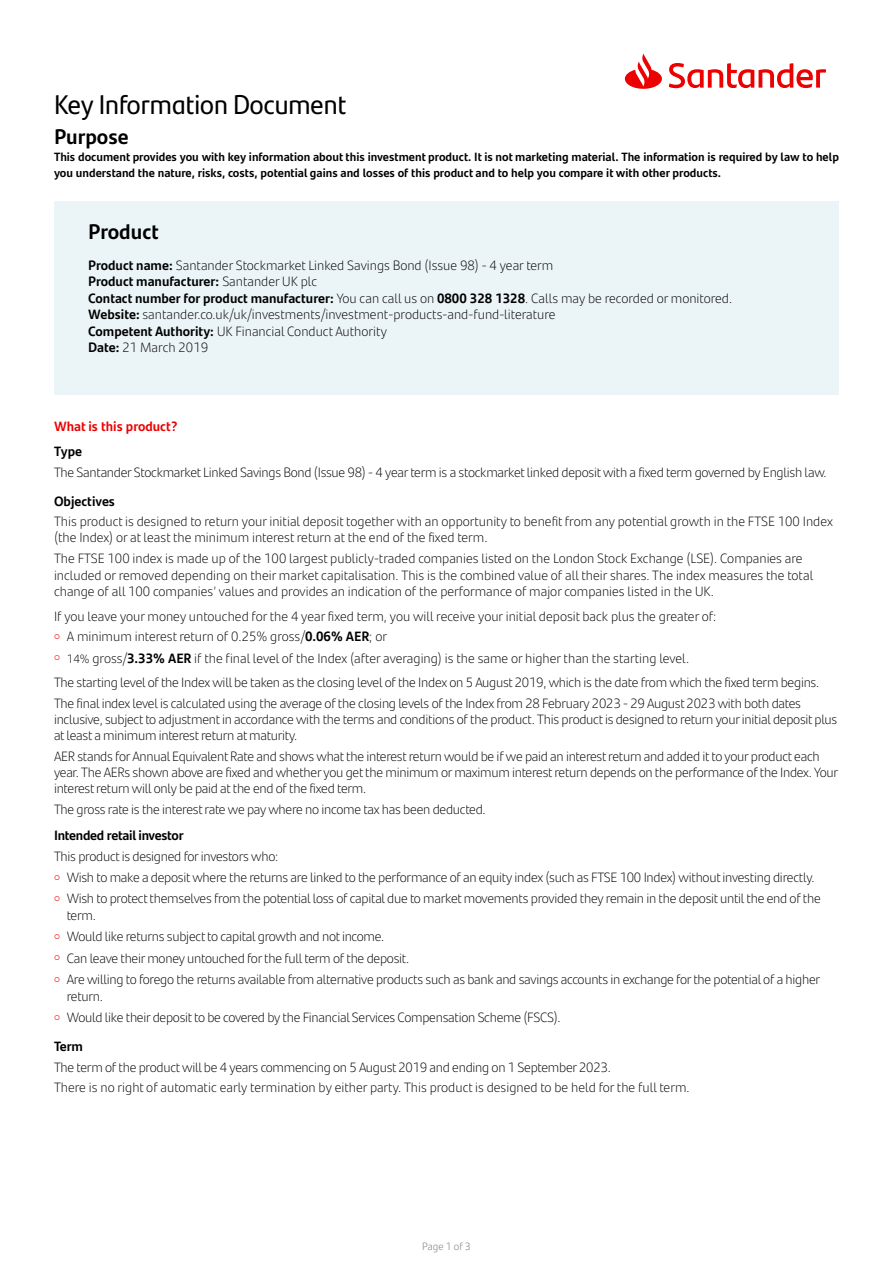
<style>
.page{position:relative;width:893px;height:1263px;background:#fff}
.page>*{position:absolute;margin:0;border:0;box-sizing:border-box;transform-origin:0 0}
.t1{font:27px "Santander Headline";color:#000}
.t2{font:700 21px "Santander Text";color:#000}
.t3{font:300 13.5px/16.2px "Santander Text";letter-spacing:-.02em;color:#000}
.t4{font:300 13.5px/16.5px "Santander Text";color:#000}
.t5{font:700 13.5px "Santander Text";letter-spacing:-.02em;color:#000}
.t6{font:700 13.5px "Santander Text";color:#ec0000}
.t7{font:700 13.5px "Santander Text";color:#000}
.t8{font:700 12px/16.5px "Santander Text";color:#000}
.t9{font:300 10.5px "Santander Text";color:#6d6e70}
.s1{font-weight:700}
.s2{font-size:12px}
</style>
<div class="page">
<div style="left:54px;top:201px;width:785px;height:193px;background:#ebf4f7"></div>
<svg style="left:625px;top:54px;width:201px;height:35px"></svg>
<h1 class="t1" style="left:54px;top:84px;width:294px">Key Information Document</h1>
<h2 class="t2" style="left:54px;top:121px;width:76px">Purpose</h2>
<p class="t8" style="left:54px;top:148px;width:786px">This document provides you with key information about this investment product. It is not marketing material. The information is required by law to help you understand the nature, risks, costs, potential gains and losses of this product and to help you compare it with other products.</p>
<h2 class="t2" style="left:88px;top:215px;width:72px">Product</h2>
<p class="t4" style="left:88px;top:256px;width:645px"><span class="s1">Product name:</span> Santander Stockmarket Linked Savings Bond (Issue 98) - 4 year term<br><span class="s1">Product manufacturer:</span> Santander UK plc<br><span class="s1">Contact number for product manufacturer:</span> You can call us on <span class="s1">0800 328 1328</span>. Calls may be recorded or monitored.<br><span class="s1">Website:</span> santander.co.uk/uk/investments/investment-products-and-fund-literature<br><span class="s1">Competent Authority:</span> UK Financial Conduct Authority<br><span class="s1">Date:</span> 21 March 2019</p>
<p class="t6" style="left:54px;top:416px;width:125px">What is this product?</p>
<p class="t5" style="left:54px;top:441px;width:30px">Type</p>
<p class="t3" style="left:54px;top:463px;width:774px">The Santander Stockmarket Linked Savings Bond (Issue 98) - 4 year term is a stockmarket linked deposit with a fixed term governed by English law.</p>
<p class="t7" style="left:54px;top:490px;width:62px">Objectives</p>
<p class="t4" style="left:54px;top:513px;width:780px">This product is designed to return your initial deposit together with an opportunity to benefit from any potential growth in the FTSE 100 Index (the Index) or at least the minimum interest return at the end of the fixed term.</p>
<p class="t4" style="left:54px;top:550px;width:761px">The FTSE 100 index is made up of the 100 largest publicly-traded companies listed on the London Stock Exchange (LSE). Companies are included or removed depending on their market capitalisation. This is the combined value of all their shares. The index measures the total change of all 100 companies’ values and provides an indication of the performance of major companies listed in the UK.</p>
<p class="t4" style="left:54px;top:607px;width:664px">If you leave your money untouched for the 4 year fixed term, you will receive your initial deposit back plus the greater of:</p>
<p class="t4" style="left:54px;top:628px;width:335px"><sup>○</sup> A minimum interest return of 0.25% gross/<span class="s1">0.06% AER</span>; or</p>
<p class="t3" style="left:54px;top:645px;width:767px;line-height:24.8px"><sup>○</sup> <span class="s2">14%</span> gross/<span class="s1">3.33% AER</span> if the final level of the Index (after averaging) is the same or higher than the starting level.<br>The starting level of the Index will be taken as the closing level of the Index on 5 August 2019, which is the date from which the fixed term begins.</p>
<p class="t3" style="left:54px;top:694px;width:785px">The final index level is calculated using the average of the closing levels of the Index from 28 February 2023 - 29 August 2023 with both dates inclusive, subject to adjustment in accordance with the terms and conditions of the product. This product is designed to return your initial deposit plus at least a minimum interest return at maturity.</p>
<p class="t3" style="left:54px;top:747px;width:786px">AER stands for Annual Equivalent Rate and shows what the interest return would be if we paid an interest return and added it to your product each year. The AERs shown above are fixed and whether you get the minimum or maximum interest return depends on the performance of the Index. Your interest return will only be paid at the end of the fixed term.</p>
<p class="t3" style="left:54px;top:800px;width:433px">The gross rate is the interest rate we pay where no income tax has been deducted.</p>
<p class="t5" style="left:54px;top:825px;width:131px">Intended retail investor</p>
<p class="t3" style="left:54px;top:847px;width:226px">This product is designed for investors who:</p>
<p class="t3" style="left:54px;top:869px;width:762px"><sup>○</sup> Wish to make a deposit where the returns are linked to the performance of an equity index (such as FTSE 100 Index) without investing directly.</p>
<p class="t3" style="left:67px;top:890px;width:756px;text-indent:-13px"><sup>○</sup> Wish to protect themselves from the potential loss of capital due to market movements provided they remain in the deposit until the end of the term.</p>
<p class="t3" style="left:54px;top:928px;width:332px"><sup>○</sup> Would like returns subject to capital growth and not income.</p>
<p class="t3" style="left:54px;top:949px;width:357px"><sup>○</sup> Can leave their money untouched for the full term of the deposit.</p>
<p class="t3" style="left:67px;top:970px;width:755px;text-indent:-13px"><sup>○</sup> Are willing to forego the returns available from alternative products such as bank and savings accounts in exchange for the potential of a higher return.</p>
<p class="t3" style="left:54px;top:1002px;width:508px;line-height:29.2px"><sup>○</sup> Would like their deposit to be covered by the Financial Services Compensation Scheme (FSCS).<br><span class="s1">Term</span></p>
<p class="t3" style="left:54px;top:1056px;width:637px;line-height:20.4px">The term of the product will be 4 years commencing on 5 August 2019 and ending on 1 September 2023.<br>There is no right of automatic early termination by either party. This product is designed to be held for the full term.</p>
<p class="t9" style="left:422px;top:1239px;width:50px">Page 1 of 3</p>
</div>
